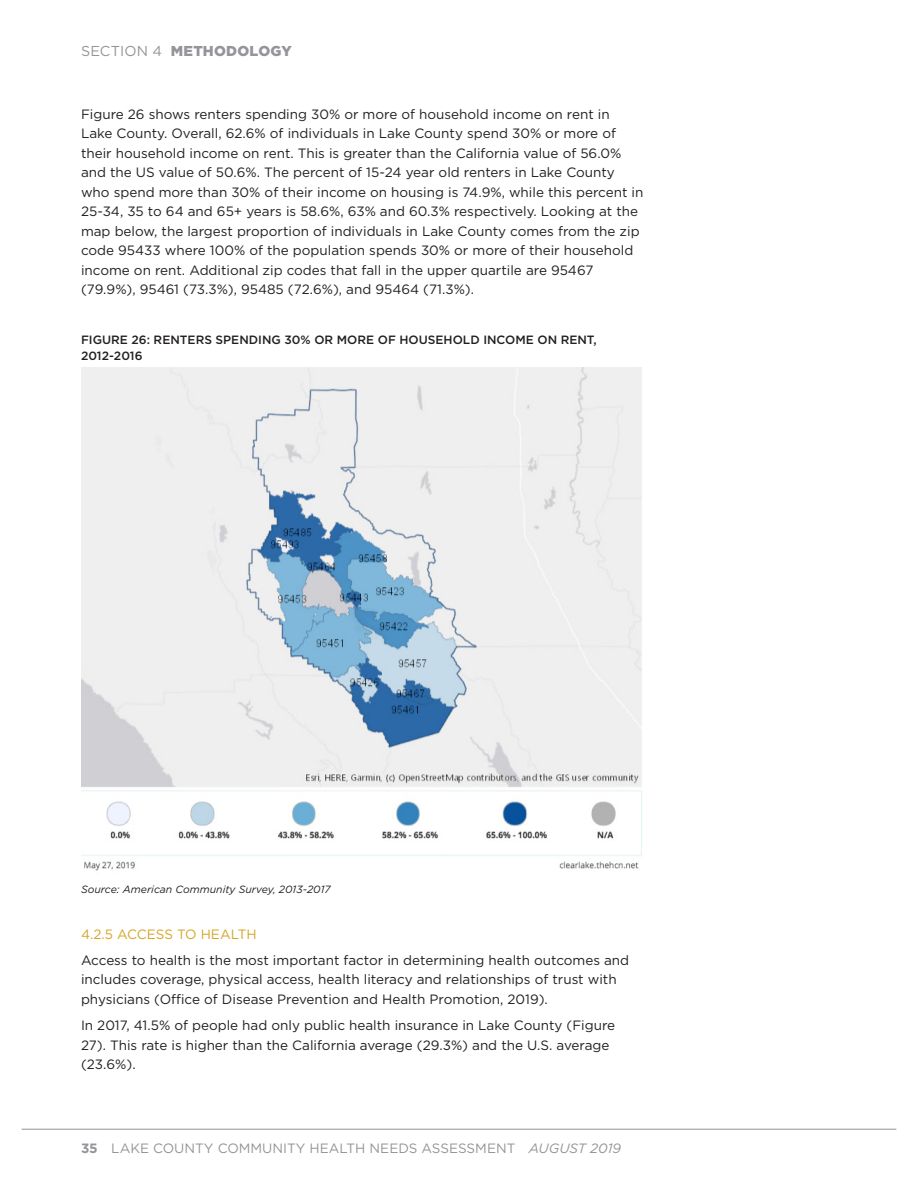
<style>
.page{position:relative;width:918px;height:1188px;background:#fff}
.page>*{position:absolute;margin:0;border:0;box-sizing:border-box;transform-origin:0 0}
.contents{font:900 14.4px "Gotham";letter-spacing:.015em;color:#939598}
.body{font:13.5px/19.5px "Gotham";color:#231f20}
.t1{font:13.5px "Gotham";color:#939598}
.subheader{font:13.5px "Gotham";color:#d6a526}
.map_title{font:500 12px/16.5px "Gotham";color:#231f20}
.table_small_print{font:italic 10.5px "Gotham";color:#231f20}
.s1{font-weight:400}
.s2{font-weight:700}
.s3{font-style:italic}
</style>
<div class="page">
<hr style="left:22px;top:1129px;width:874px;height:1px;background:#939598">
<img style="left:81px;top:367px;width:561px;height:504px">
<p class="contents" style="left:81px;top:41px;width:212px"><span class="s1">SECTION 4</span> METHODOLOGY</p>
<p class="body" style="left:81px;top:104px;width:564px">Figure 26 shows renters spending 30% or more of household income on rent in Lake County. Overall, 62.6% of individuals in Lake County spend 30% or more of their household income on rent. This is greater than the California value of 56.0% and the US value of 50.6%. The percent of 15-24 year old renters in Lake County who spend more than 30% of their income on housing is 74.9%, while this percent in 25-34, 35 to 64 and 65+ years is 58.6%, 63% and 60.3% respectively. Looking at the map below, the largest proportion of individuals in Lake County comes from the zip code 95433 where 100% of the population spends 30% or more of their household income on rent. Additional zip codes that fall in the upper quartile are 95467 (79.9%), 95461 (73.3%), 95485 (72.6%), and 95464 (71.3%).</p>
<p class="map_title" style="left:81px;top:331px;width:517px">FIGURE 26: RENTERS SPENDING 30% OR MORE OF HOUSEHOLD INCOME ON RENT,<br>2012-2016</p>
<p class="table_small_print" style="left:81px;top:882px;width:251px">Source: American Community Survey, 2013-2017</p>
<p class="subheader" style="left:81px;top:925px;width:177px">4.2.5 ACCESS TO HEALTH</p>
<p class="body" style="left:81px;top:950px;width:550px">Access to health is the most important factor in determining health outcomes and includes coverage, physical access, health literacy and relationships of trust with physicians (Office of Disease Prevention and Health Promotion, 2019).</p>
<p class="body" style="left:81px;top:1015px;width:536px">In 2017, 41.5% of people had only public health insurance in Lake County (Figure<br>27). This rate is higher than the California average (29.3%) and the U.S. average (23.6%).</p>
<p class="t1" style="left:81px;top:1139px;width:542px"><span class="s2">35</span> LAKE COUNTY COMMUNITY HEALTH NEEDS ASSESSMENT <span class="s3">AUGUST 2019</span></p>
</div>
